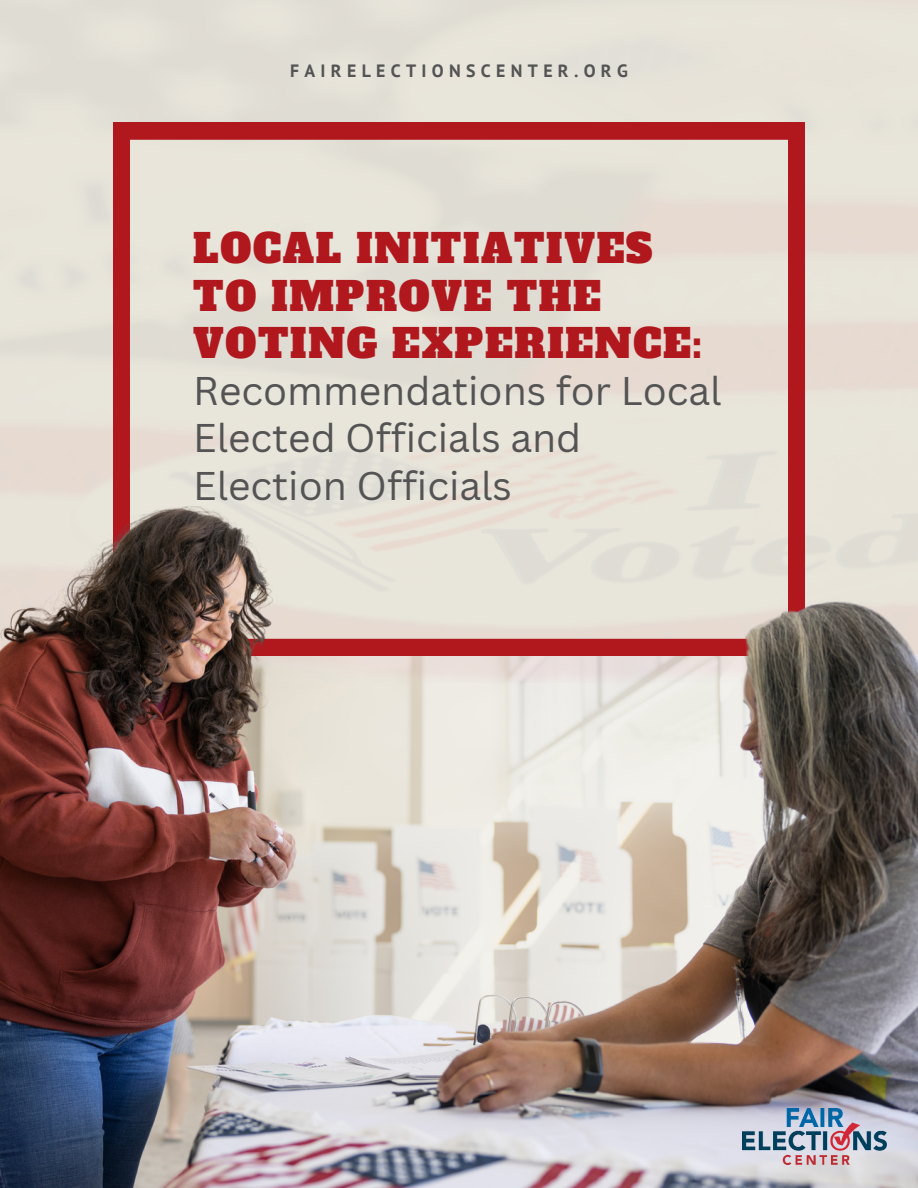
<style>
.page{position:relative;width:918px;height:1188px;background:#fff}
.page>*{position:absolute;margin:0;border:0;box-sizing:border-box;transform-origin:0 0}
.t1{font:39px/47.2px "Canva Sans";color:#545454}
.t2{font:39px/47.2px "Alfa Slab One";letter-spacing:.045em;color:#b1181e}
.t3{font:700 17.85px "PT Sans";letter-spacing:.3em;color:#545454}
</style>
<div class="page">
<img style="left:0;top:0;width:918px;height:506px">
<svg style="left:113px;top:123px;width:692px;height:383px;background:#e0cec6"></svg>
<img style="left:0;top:506px;width:918px;height:682px">
<img style="left:743px;top:1108px;width:144px;height:57px">
<p class="t3" style="left:290px;top:58px;width:339px">FAIRELECTIONSCENTER.ORG</p>
<p class="t2" style="left:193px;top:226px;width:510px">LOCAL INITIATIVES<br>TO IMPROVE THE<br>VOTING EXPERIENCE:</p>
<p class="t1" style="left:193px;top:366px;width:530px">Recommendations for Local<br>Elected Officials and<br>Election Officials</p>
</div>
